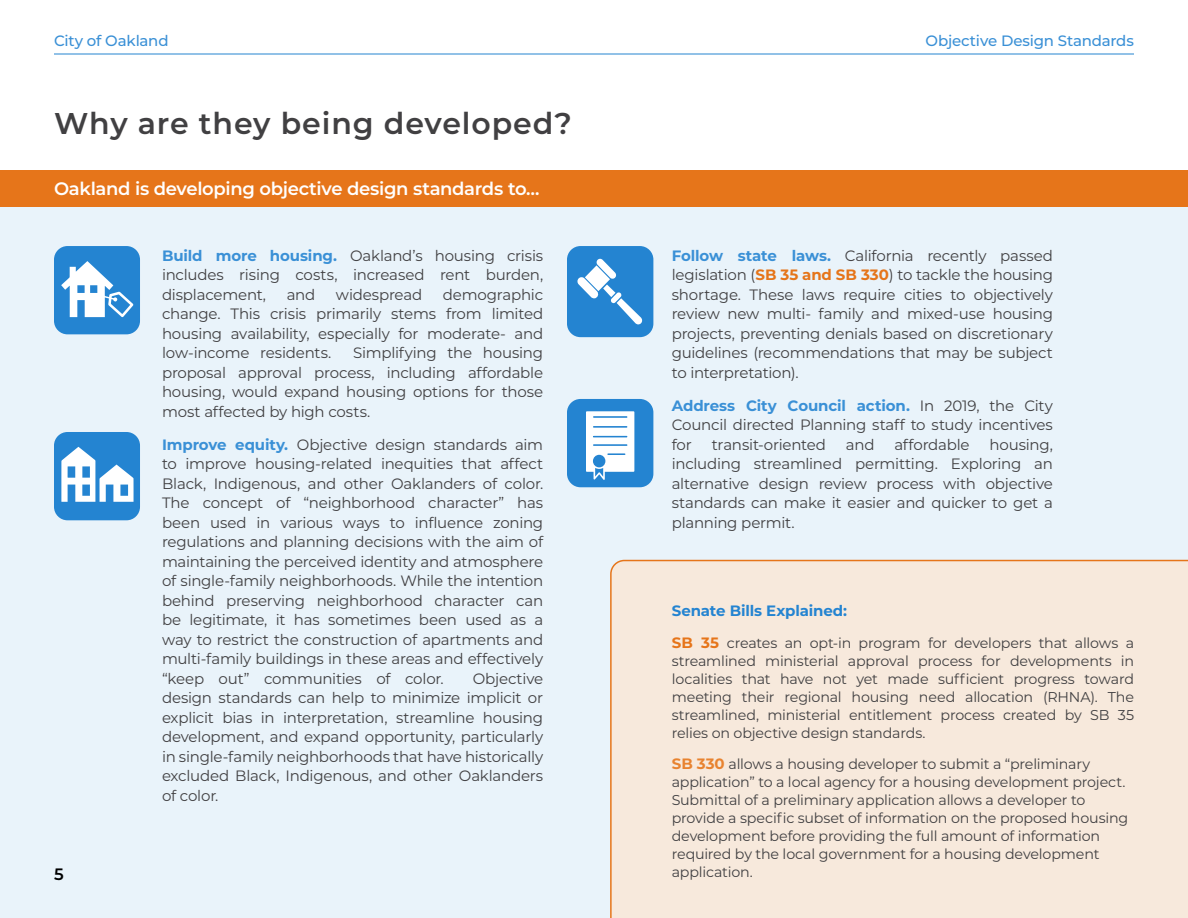
<style>
.page{position:relative;width:1188px;height:918px;background:#fff}
.page>*{position:absolute;margin:0;border:0;box-sizing:border-box;transform-origin:0 0}
.t1{font:600 30px "Montserrat";letter-spacing:.03em;color:#414042}
.t2{font:600 18px "Montserrat";letter-spacing:-.02em;color:#fff}
.t3{font:600 16.5px "Montserrat";color:#000}
.t4{font:15px/19.5px "Montserrat";letter-spacing:-.015em;color:#414042;text-align:justify}
.t5{font:500 15px "Montserrat";letter-spacing:-.015em;color:#3a90d6}
.t6{font:700 15px "Montserrat";letter-spacing:-.01em;color:#2484d1}
.t7{font:14.25px/18px "Montserrat";letter-spacing:-.01em;color:#414042;text-align:justify}
.s1{font-weight:700;color:#3a90d6}
.s2{font-weight:700;color:#e5751a}
.s3{font-weight:700;font-size:15px;color:#e6751a}
.s4{font-weight:700;font-size:15px;color:#e88330}
</style>
<div class="page">
<div style="left:0;top:200px;width:1188px;height:718px;background:#e9f3fa"></div>
<div style="left:610px;top:560px;width:578px;height:358px;background:#f7e9dc"></div>
<div style="left:0;top:170px;width:1188px;height:37px;background:#e6751a"></div>
<div style="left:54px;top:246px;width:86px;height:88px;background:#2484d1;border-radius:14px"></div>
<svg style="left:61px;top:261px;width:73px;height:56px"></svg>
<div style="left:54px;top:432px;width:86px;height:88px;background:#2484d1;border-radius:14px"></div>
<svg style="left:61px;top:447px;width:73px;height:55px"></svg>
<div style="left:567px;top:246px;width:86px;height:91px;background:#2484d1;border-radius:14px"></div>
<svg style="left:577px;top:258px;width:66px;height:67px"></svg>
<div style="left:567px;top:399px;width:86px;height:88px;background:#2484d1;border-radius:14px"></div>
<svg style="left:586px;top:411px;width:48px;height:69px"></svg>
<hr style="left:54px;top:54px;width:1080px;height:1px;background:#2484d1">
<p class="t5" style="left:54px;top:30px;width:116px">City of Oakland</p>
<p class="t5" style="left:926px;top:30px;width:210px">Objective Design Standards</p>
<h1 class="t1" style="left:54px;top:102px;width:519px">Why are they being developed?</h1>
<p class="t2" style="left:54px;top:176px;width:487px">Oakland is developing objective design standards to…</p>
<p class="t3" style="left:54px;top:863px;width:11px">5</p>
<p class="t4" style="left:162px;top:245px;width:383px"><span class="s1">Build more housing.</span> Oakland’s housing crisis includes rising costs, increased rent burden, displacement,</p>
<p class="t4" style="left:162px;top:284px;width:383px;text-indent:281px">demographic change. This crisis primarily stems from limited housing availability, especially for moderate- and low-income residents.</p>
<p class="t4" style="left:287px;top:284px;width:30px">and</p>
<p class="t4" style="left:336px;top:284px;width:88px">widespread</p>
<p class="t4" style="left:162px;top:342px;width:383px;text-indent:191px">Simplifying the housing proposal approval process, including affordable housing, would expand housing options for those most affected by high costs.</p>
<p class="t4" style="left:162px;top:434px;width:383px"><span class="s1">Improve equity.</span> Objective design standards aim to improve housing-related inequities that affect Black, Indigenous, and other Oaklanders of color.<br>The concept of “neighborhood character” has been used in various ways to influence zoning regulations and planning decisions with the aim of maintaining the perceived identity and atmosphere of single-family neighborhoods. While the intention behind preserving neighborhood character can be legitimate, it has sometimes been used as a way to restrict the construction of apartments and multi-family buildings in these areas and effectively “keep out” communities of color.</p>
<p class="t4" style="left:162px;top:668px;width:383px;text-indent:311px">Objective design standards can help to minimize implicit or explicit bias in interpretation, streamline housing development, and expand opportunity, particularly in single-family neighborhoods that have historically excluded Black, Indigenous, and other Oaklanders of color.</p>
<p class="t4" style="left:672px;top:245px;width:383px"><span class="s1">Follow state laws.</span> California recently passed legislation (<span class="s2">SB 35 and SB 330</span>) to tackle the housing shortage. These laws require cities to objectively review new multi- family and mixed-use housing projects, preventing denials based on discretionary guidelines (recommendations that may be subject to interpretation).</p>
<p class="t4" style="left:672px;top:395px;width:383px"><span class="s1">Address City Council action.</span> In 2019, the City Council directed Planning staff to study incentives for</p>
<p class="t4" style="left:712px;top:434px;width:116px">transit-oriented</p>
<p class="t4" style="left:846px;top:434px;width:30px">and</p>
<p class="t4" style="left:894px;top:434px;width:77px">affordable</p>
<p class="t4" style="left:672px;top:434px;width:383px;text-indent:318px">housing, including streamlined permitting. Exploring an alternative design review process with objective standards can make it easier and quicker to get a planning permit.</p>
<p class="t6" style="left:672px;top:600px;width:177px">Senate Bills Explained:</p>
<p class="t7" style="left:672px;top:633px;width:464px"><span class="s3">SB 35</span> creates an opt-in program for developers that allows a streamlined ministerial approval process for developments in localities that have not yet made sufficient progress toward meeting their regional housing need allocation (RHNA). The streamlined, ministerial entitlement process created by SB 35 relies on objective design standards.</p>
<p class="t7" style="left:672px;top:755px;width:458px;text-align:left"><span class="s4">SB 330</span> allows a housing developer to submit a “preliminary application” to a local agency for a housing development project.<br>Submittal of a preliminary application allows a developer to provide a specific subset of information on the proposed housing development before providing the full amount of information required by the local government for a housing development application.</p>
</div>
